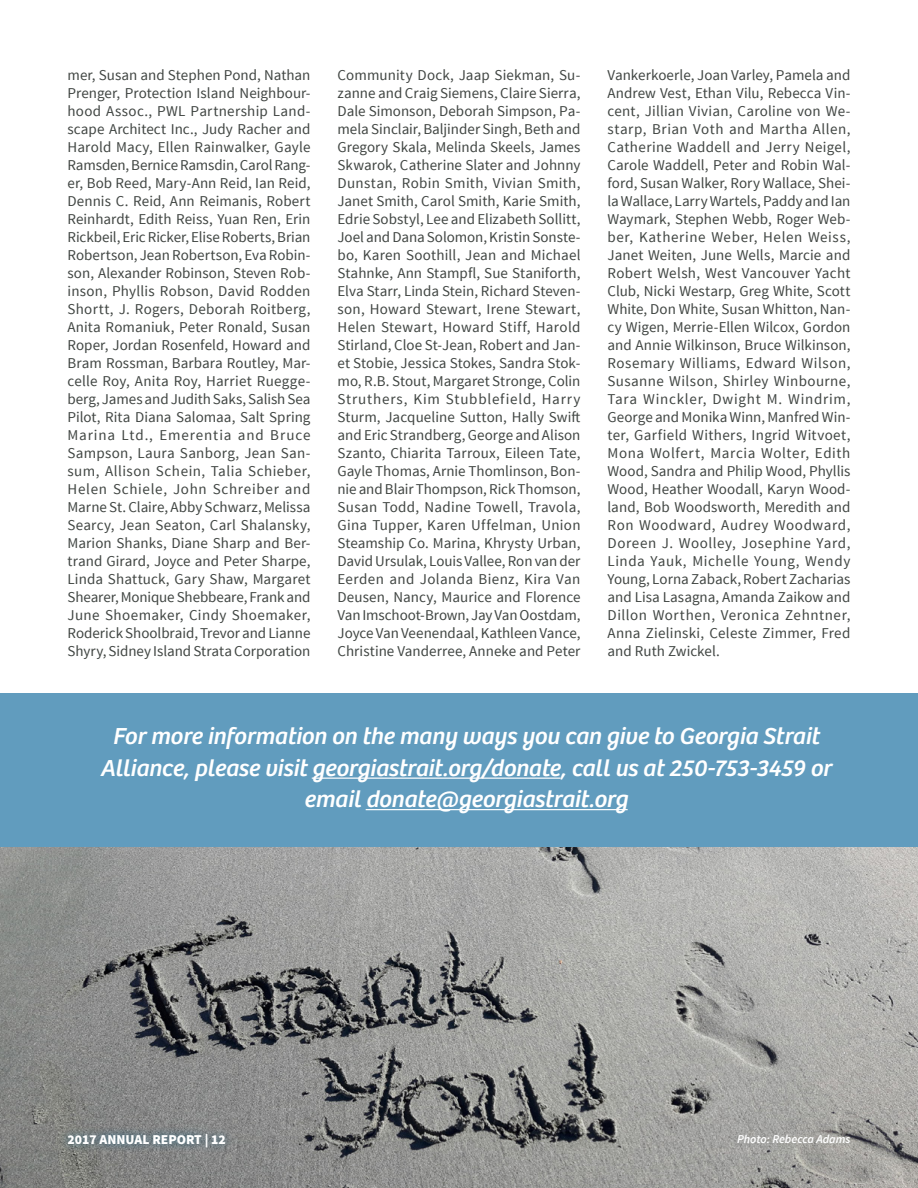
<style>
.page{position:relative;width:918px;height:1188px;background:#fff}
.page>*{position:absolute;margin:0;border:0;box-sizing:border-box;transform-origin:0 0}
.t1{font:italic 24px/31.5px "Bree";letter-spacing:-.005em;color:#fff;text-align:center}
.t2{font:15px/18px "Source Sans Pro";color:#404542;text-align:justify}
.t3{font:900 13.5px "Source Sans Pro";color:#fff}
.t4{font:italic 600 12px "Source Sans Pro";color:#fff}
</style>
<div class="page">
<img style="left:0;top:847px;width:918px;height:341px">
<div style="left:0;top:693px;width:918px;height:154px;background:#619cbe"></div>
<hr style="left:312px;top:778px;width:249px;height:1px;background:#fff">
<hr style="left:366px;top:809px;width:262px;height:1px;background:#fff">
<div style="left:59px;top:1125px;width:175px;height:32px;background:#0d577a;opacity:.75"></div>
<p class="t2" style="left:68px;top:66px;width:245px">mer, Susan and Stephen Pond, Nathan Prenger, Protection Island Neighbour&shy;hood Assoc., PWL Partnership Land&shy;scape Architect Inc., Judy Racher and Harold Macy, Ellen Rainwalker, Gayle Ramsden, Bernice Ramsdin, Carol Rang&shy;er, Bob Reed, Mary-Ann Reid, Ian Reid, Dennis C. Reid, Ann Reimanis, Robert Reinhardt, Edith Reiss, Yuan Ren, Erin Rickbeil, Eric Ricker, Elise Roberts, Brian Robertson, Jean Robertson, Eva Robin&shy;son, Alexander Robinson, Steven Rob&shy;inson, Phyllis Robson, David Rodden Shortt, J. Rogers, Deborah Roitberg, Anita Romaniuk, Peter Ronald, Susan Roper, Jordan Rosenfeld, Howard and Bram Rossman, Barbara Routley, Mar&shy;celle Roy, Anita Roy, Harriet Ruegge&shy;berg, James and Judith Saks, Salish Sea Pilot, Rita Diana Salomaa, Salt Spring Marina Ltd., Emerentia and Bruce Sampson, Laura Sanborg, Jean San&shy;sum, Allison Schein, Talia Schieber, Helen Schiele, John Schreiber and Marne St. Claire, Abby Schwarz, Melissa Searcy, Jean Seaton, Carl Shalansky, Marion Shanks, Diane Sharp and Ber&shy;trand Girard, Joyce and Peter Sharpe, Linda Shattuck, Gary Shaw, Margaret Shearer, Monique Shebbeare, Frank and June Shoemaker, Cindy Shoemaker, Roderick Shoolbraid, Trevor and Lianne Shyry, Sidney Island Strata Corporation</p>
<p class="t2" style="left:338px;top:66px;width:245px">Community Dock, Jaap Siekman, Su&shy;zanne and Craig Siemens, Claire Sierra, Dale Simonson, Deborah Simpson, Pa&shy;mela Sinclair, Baljinder Singh, Beth and Gregory Skala, Melinda Skeels, James Skwarok, Catherine Slater and Johnny Dunstan, Robin Smith, Vivian Smith, Janet Smith, Carol Smith, Karie Smith, Edrie Sobstyl, Lee and Elizabeth Sollitt, Joel and Dana Solomon, Kristin Sonste&shy;bo, Karen Soothill, Jean and Michael Stahnke, Ann Stampfl, Sue Staniforth, Elva Starr, Linda Stein, Richard Steven&shy;son, Howard Stewart, Irene Stewart, Helen Stewart, Howard Stiff, Harold Stirland, Cloe St-Jean, Robert and Jan&shy;et Stobie, Jessica Stokes, Sandra Stok&shy;mo, R.B. Stout, Margaret Stronge, Colin Struthers, Kim Stubblefield, Harry Sturm, Jacqueline Sutton, Hally Swift and Eric Strandberg, George and Alison Szanto, Chiarita Tarroux, Eileen Tate, Gayle Thomas, Arnie Thomlinson, Bon&shy;nie and Blair Thompson, Rick Thomson, Susan Todd, Nadine Towell, Travola, Gina Tupper, Karen Uffelman, Union Steamship Co. Marina, Khrysty Urban, David Ursulak, Louis Vallee, Ron van der Eerden and Jolanda Bienz, Kira Van Deusen, Nancy, Maurice and Florence Van Imschoot-Brown, Jay Van Oostdam, Joyce Van Veenendaal, Kathleen Vance, Christine Vanderree, Anneke and Peter</p>
<p class="t2" style="left:608px;top:66px;width:245px">Vankerkoerle, Joan Varley, Pamela and Andrew Vest, Ethan Vilu, Rebecca Vin&shy;cent, Jillian Vivian, Caroline von We&shy;starp, Brian Voth and Martha Allen, Catherine Waddell and Jerry Neigel, Carole Waddell, Peter and Robin Wal&shy;ford, Susan Walker, Rory Wallace, Shei&shy;la Wallace, Larry Wartels, Paddy and Ian Waymark, Stephen Webb, Roger Web&shy;ber, Katherine Weber, Helen Weiss, Janet Weiten, June Wells, Marcie and Robert Welsh, West Vancouver Yacht Club, Nicki Westarp, Greg White, Scott White, Don White, Susan Whitton, Nan&shy;cy Wigen, Merrie-Ellen Wilcox, Gordon and Annie Wilkinson, Bruce Wilkinson, Rosemary Williams, Edward Wilson, Susanne Wilson, Shirley Winbourne, Tara Winckler, Dwight M. Windrim, George and Monika Winn, Manfred Win&shy;ter, Garfield Withers, Ingrid Witvoet, Mona Wolfert, Marcia Wolter, Edith Wood, Sandra and Philip Wood, Phyllis Wood, Heather Woodall, Karyn Wood&shy;land, Bob Woodsworth, Meredith and Ron Woodward, Audrey Woodward, Doreen J. Woolley, Josephine Yard, Linda Yauk, Michelle Young, Wendy Young, Lorna Zaback, Robert Zacharias and Lisa Lasagna, Amanda Zaikow and Dillon Worthen, Veronica Zehntner, Anna Zielinski, Celeste Zimmer, Fred and Ruth Zwickel.</p>
<h1 class="t1" style="left:100px;top:721px;width:733px">For more information on the many ways you can give to Georgia Strait<br>Alliance, please visit georgiastrait.org/donate, call us at 250-753-3459 or email donate@georgiastrait.org</h1>
<p class="t3" style="left:68px;top:1131px;width:160px">2017 ANNUAL REPORT | 12</p>
<p class="t4" style="left:737px;top:1132px;width:115px">Photo: Rebecca Adams</p>
</div>
